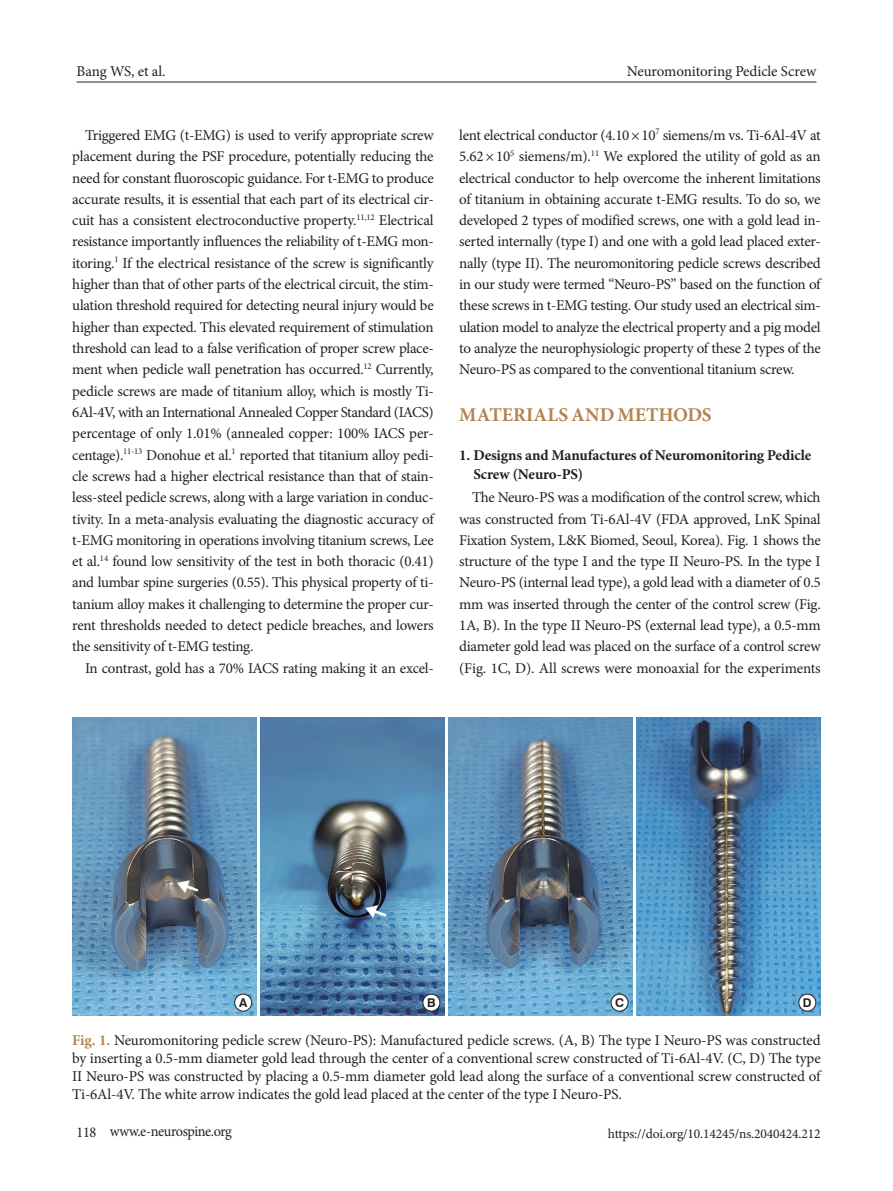
<style>
.page{position:relative;width:893px;height:1191px;background:#fff}
.page>*{position:absolute;margin:0;border:0;box-sizing:border-box;transform-origin:0 0}
.대제목{font:700 19.5px "Minion Pro";color:#b28450}
.본문{font:15px/21.3px "Minion Pro";letter-spacing:-.02em;color:#231f20;text-align:justify}
.표그림캡션{font:15px/18px "Minion Pro";letter-spacing:-.01em;color:#231f20;text-align:justify}
.중제목{font:700 15px/19.2px "Minion Pro";letter-spacing:-.01em;color:#231f20}
.본문-2{font:15px "Minion Pro";letter-spacing:-.02em;color:#231f20;scale:.95 1}
.doi_번호{font:13.5px "Minion Pro";letter-spacing:-.01em;color:#231f20}
.t1{font:700 12.15px "Swiss 721 BT";color:#231f20}
.s1{font-weight:700;color:#b28450}
</style>
<div class="page">
<hr style="left:77px;top:82px;width:739px;height:1px;background:#231f20">
<img style="left:72px;top:718px;width:184px;height:297px">
<img style="left:260px;top:718px;width:184px;height:297px">
<img style="left:449px;top:718px;width:183px;height:297px">
<img style="left:637px;top:718px;width:184px;height:297px">
<div style="left:235px;top:994px;width:17px;height:17px;background:#fff;border-radius:50%"></div>
<div style="left:234px;top:994px;width:18px;height:17px;border:1px solid #231f20;border-radius:50%"></div>
<div style="left:423px;top:994px;width:17px;height:17px;background:#fff;border-radius:50%"></div>
<div style="left:423px;top:994px;width:17px;height:17px;border:1px solid #231f20;border-radius:50%"></div>
<div style="left:611px;top:994px;width:17px;height:17px;background:#fff;border-radius:50%"></div>
<div style="left:611px;top:994px;width:17px;height:17px;border:1px solid #231f20;border-radius:50%"></div>
<div style="left:799px;top:994px;width:17px;height:17px;background:#fff;border-radius:50%"></div>
<div style="left:799px;top:994px;width:17px;height:17px;border:1px solid #231f20;border-radius:50%"></div>
<p class="본문" style="left:77px;top:61px;width:91px">Bang WS, et al.</p>
<p class="본문" style="left:627px;top:61px;width:191px">Neuromonitoring Pedicle Screw</p>
<p class="본문" style="left:72px;top:125px;width:363px;text-indent:13px">Triggered EMG (t-EMG) is used to verify appropriate screw placement during the PSF procedure, potentially reducing the need for constant fluoroscopic guidance. For t-EMG to produce accurate results, it is essential that each part of its electrical cir&shy;cuit has a consistent electroconductive property.<sup>11,12</sup> Electrical resistance importantly influences the reliability of t-EMG mon&shy;itoring.<sup>1</sup> If the electrical resistance of the screw is significantly higher than that of other parts of the electrical circuit, the stim&shy;ulation threshold required for detecting neural injury would be higher than expected. This elevated requirement of stimulation threshold can lead to a false verification of proper screw place&shy;ment when pedicle wall penetration has occurred.<sup>12</sup> Currently, pedicle screws are made of titanium alloy, which is mostly Ti-6Al-4V, with an International Annealed Copper Standard (IACS) percentage of only 1.01% (annealed copper: 100% IACS per&shy;centage).<sup>11-13</sup> Donohue et al.<sup>1</sup> reported that titanium alloy pedi&shy;cle screws had a higher electrical resistance than that of stain&shy;less-steel pedicle screws, along with a large variation in conduc&shy;tivity. In a meta-analysis evaluating the diagnostic accuracy of t-EMG monitoring in operations involving titanium screws, Lee et al.<sup>14</sup> found low sensitivity of the test in both thoracic (0.41) and lumbar spine surgeries (0.55). This physical property of ti&shy;tanium alloy makes it challenging to determine the proper cur&shy;rent thresholds needed to detect pedicle breaches, and lowers the sensitivity of t-EMG testing.</p>
<p class="본문" style="left:85px;top:657px;width:350px">In contrast, gold has a 70% IACS rating making it an excel-</p>
<p class="본문" style="left:459px;top:125px;width:363px">lent electrical conductor (4.10× 10<sup>7</sup> siemens/m vs. Ti-6Al-4V at 5.62 × 10<sup>5</sup> siemens/m).<sup>11</sup> We explored the utility of gold as an electrical conductor to help overcome the inherent limitations of titanium in obtaining accurate t-EMG results. To do so, we developed 2 types of modified screws, one with a gold lead in&shy;serted internally (type I) and one with a gold lead placed exter&shy;nally (type II). The neuromonitoring pedicle screws described in our study were termed “Neuro-PS” based on the function of these screws in t-EMG testing. Our study used an electrical sim&shy;ulation model to analyze the electrical property and a pig model to analyze the neurophysiologic property of these 2 types of the Neuro-PS as compared to the conventional titanium screw.</p>
<p class="대제목" style="left:459px;top:401px;width:254px">MATERIALS AND METHODS</p>
<p class="중제목" style="left:473px;top:445px;width:340px;text-indent:-14px">1. Designs and Manufactures of Neuromonitoring Pedicle<br>Screw (Neuro-PS)</p>
<p class="본문" style="left:459px;top:487px;width:363px;text-indent:13px">The Neuro-PS was a modification of the control screw, which was constructed from Ti-6Al-4V (FDA approved, LnK Spinal Fixation System, L&amp;K Biomed, Seoul, Korea). Fig. 1 shows the structure of the type I and the type II Neuro-PS. In the type I Neuro-PS (internal lead type), a gold lead with a diameter of 0.5 mm was inserted through the center of the control screw (Fig.<br>1A, B). In the type II Neuro-PS (external lead type), a 0.5-mm diameter gold lead was placed on the surface of a control screw (Fig. 1C, D). All screws were monoaxial for the experiments</p>
<p class="t1" style="left:239px;top:995px;width:10px">A</p>
<p class="t1" style="left:427px;top:995px;width:10px">B</p>
<p class="t1" style="left:615px;top:995px;width:10px">C</p>
<p class="t1" style="left:803px;top:995px;width:10px">D</p>
<p class="표그림캡션" style="left:72px;top:1031px;width:750px"><span class="s1">Fig. 1.</span> Neuromonitoring pedicle screw (Neuro-PS): Manufactured pedicle screws. (A, B) The type I Neuro-PS was constructed by inserting a 0.5-mm diameter gold lead through the center of a conventional screw constructed of Ti-6Al-4V. (C, D) The type II Neuro-PS was constructed by placing a 0.5-mm diameter gold lead along the surface of a conventional screw constructed of Ti-6Al-4V. The white arrow indicates the gold lead placed at the center of the type I Neuro-PS.</p>
<p class="본문-2" style="left:77px;top:1121px;width:165px">118 www.e-neurospine.org</p>
<p class="doi_번호" style="left:608px;top:1124px;width:214px">https://doi.org/10.14245/ns.2040424.212</p>
</div>
